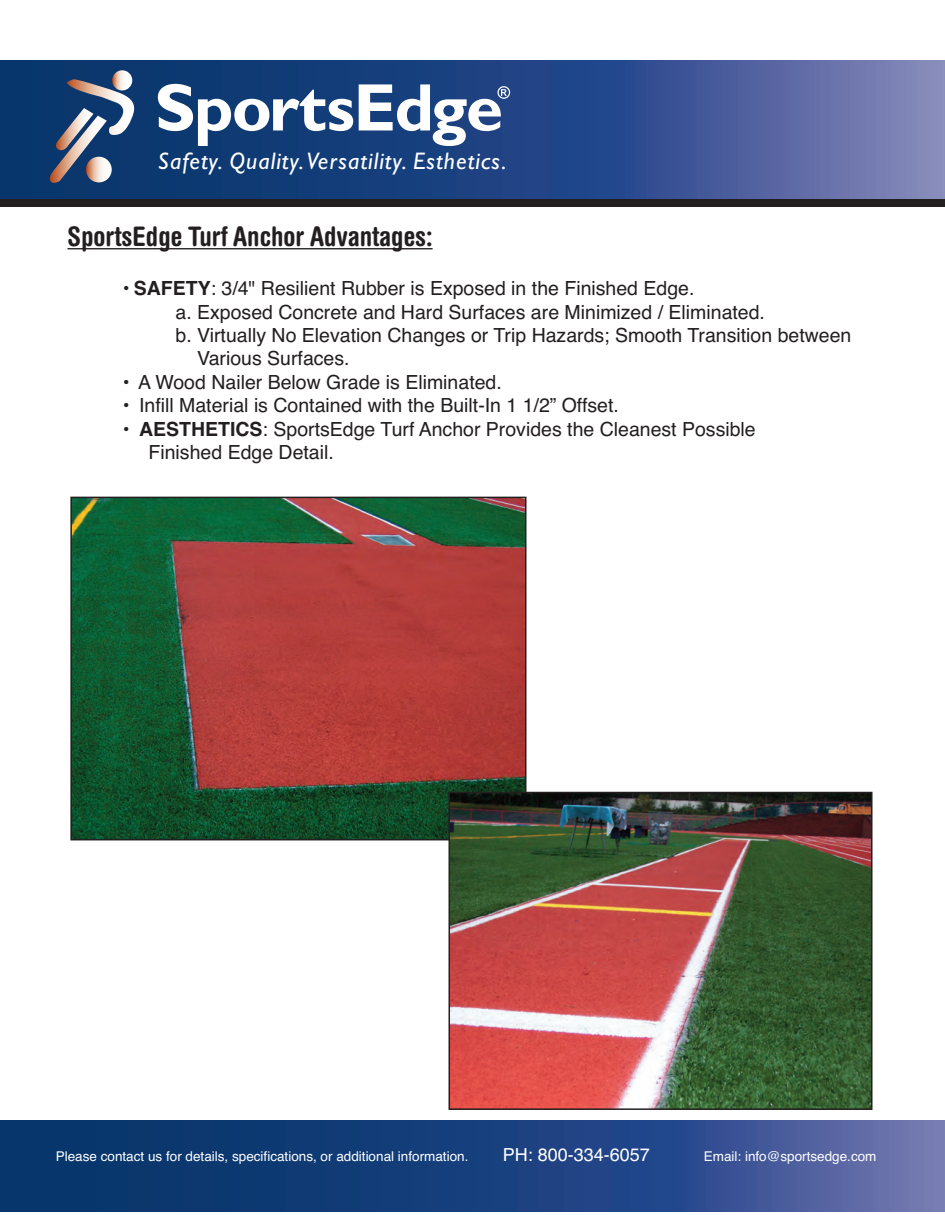
<style>
.page{position:relative;width:945px;height:1215px;background:#fff}
.page>*{position:absolute;margin:0;border:0;box-sizing:border-box;transform-origin:0 0}
.t1{font:700 condensed 27px "Helvetica Rounded";color:#231f20}
.t2{font:24px "Gill Sans MT Italic+T42+KDNQLH";letter-spacing:.045em;color:#fff}
.t3{font:19.5px/23.4px "Helvetica";color:#231f20}
.t4{font:18px "Helvetica";color:#fff}
.t5{font:13.5px "Helvetica";color:#fff}
.s1{font-weight:700}
</style>
<div class="page">
<img style="left:73px;top:500px;width:450px;height:337px">
<div style="left:70px;top:497px;width:456px;height:343px;border:2px solid #231f20"></div>
<div style="left:0;top:191px;width:945px;height:16px;background:#231f20"></div>
<div style="left:0;top:40px;width:945px;height:159px;background:#fff"></div>
<svg style="left:0;top:60px;width:945px;height:138px;background:#34518d"></svg>
<svg style="left:158px;top:84px;width:195px;height:62px"></svg>
<svg style="left:359px;top:84px;width:151px;height:62px"></svg>
<svg style="left:112px;top:70px;width:20px;height:20px"></svg>
<svg style="left:49px;top:79px;width:87px;height:105px;background:#576a89"></svg>
<svg style="left:0;top:1120px;width:945px;height:92px;background:#224682"></svg>
<hr style="left:68px;top:248px;width:365px;height:1px;background:#231f20">
<img style="left:452px;top:795px;width:418px;height:312px">
<div style="left:449px;top:792px;width:424px;height:318px;border:2px solid #231f20"></div>
<p class="t2" style="left:158px;top:147px;width:350px">Safety. Quality. Versatility. Esthetics.</p>
<h1 class="t1" style="left:68px;top:227px;width:367px">SportsEdge Turf Anchor Advantages:</h1>
<p class="t3" style="left:122px;top:277px;width:575px">• <span class="s1">SAFETY</span>: 3/4" Resilient Rubber is Exposed in the Finished Edge.</p>
<p class="t3" style="left:175px;top:300px;width:591px">a. Exposed Concrete and Hard Surfaces are Minimized / Eliminated.</p>
<p class="t3" style="left:175px;top:324px;width:677px">b. Virtually No Elevation Changes or Trip Hazards; Smooth Transition between</p>
<p class="t3" style="left:197px;top:347px;width:154px">Various Surfaces.</p>
<p class="t3" style="left:121px;top:370px;width:382px">• A Wood Nailer Below Grade is Eliminated.</p>
<p class="t3" style="left:121px;top:394px;width:499px">• Infill Material is Contained with the Built-In 1 1/2” Offset.</p>
<p class="t3" style="left:149px;top:417px;width:609px;text-indent:-27px">• <span class="s1">AESTHETICS</span>: SportsEdge Turf Anchor Provides the Cleanest Possible<br>Finished Edge Detail.</p>
<p class="t5" style="left:56px;top:1148px;width:414px">Please contact us for details, specifications, or additional information.</p>
<p class="t4" style="left:503px;top:1144px;width:149px">PH: 800-334-6057</p>
<p class="t5" style="left:704px;top:1148px;width:174px">Email: info@sportsedge.com</p>
</div>
